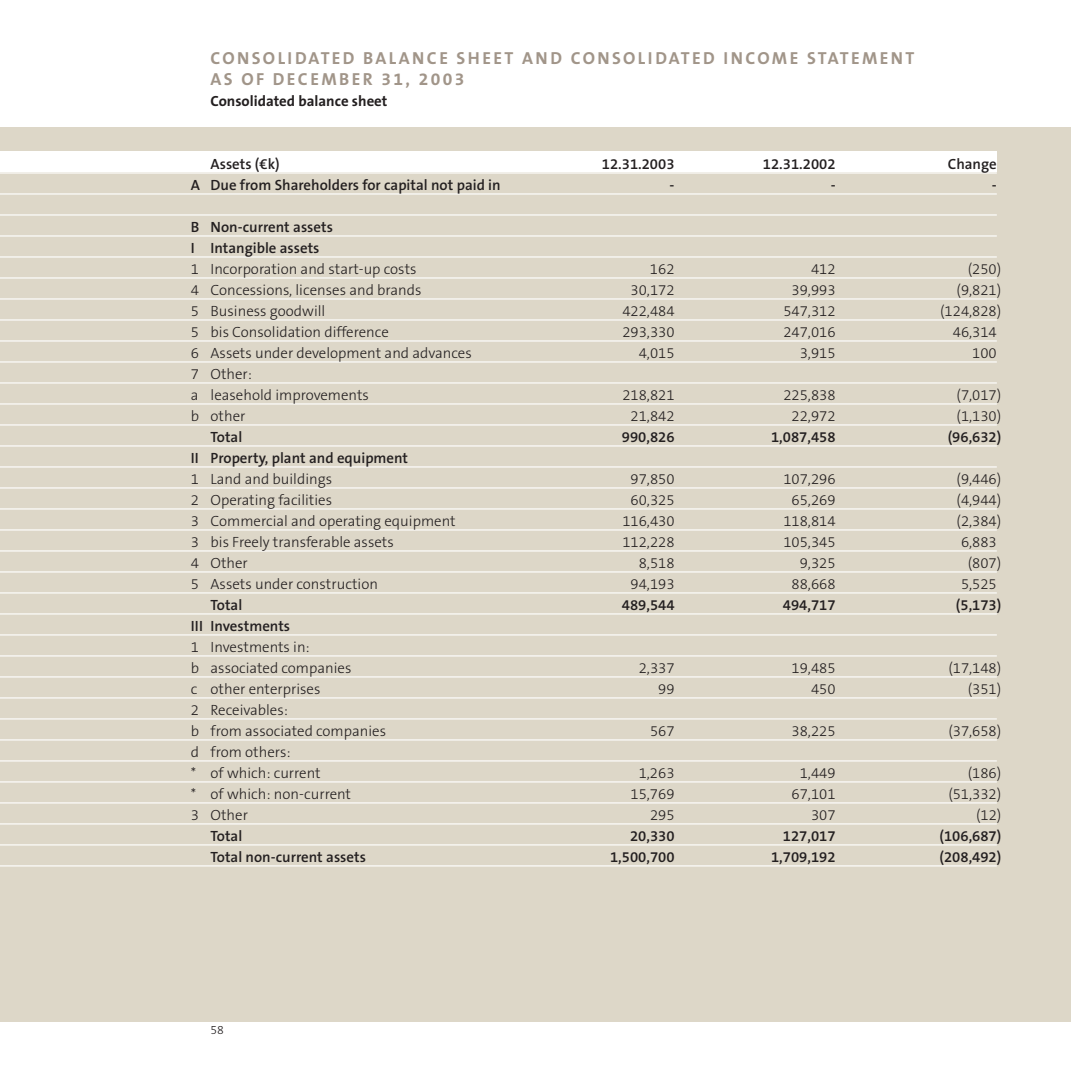
<style>
.page{position:relative;width:1071px;height:1071px;background:#fff}
.page>*{position:absolute;margin:0;border:0;box-sizing:border-box;transform-origin:0 0}
.t1{font:700 17.5px/21px "The Sans B7";letter-spacing:.135em;color:#a19589}
.t2{font:300 14.88px/21px "The Sans B3";color:#231f20}
.t3{font:600 14.88px/21px "The Sans B6";color:#231f20}
.t4{font:700 14.88px "The Sans";color:#231f20}
.t5{font:300 12.25px "The Sans B3";color:#231f20}
</style>
<div class="page">
<div style="left:0;top:127px;width:1056px;height:895px;background:#ddd7c8"></div>
<hr style="left:0;top:172px;width:997px;height:2px;background:#fff">
<hr style="left:0;top:193px;width:997px;height:2px;background:#fff">
<div style="left:0;top:151px;width:997px;height:21px;background:#fff"></div>
<hr style="left:0;top:214px;width:997px;height:2px;background:#fff">
<hr style="left:0;top:235px;width:997px;height:2px;background:#fff">
<hr style="left:0;top:256px;width:997px;height:2px;background:#fff">
<hr style="left:0;top:277px;width:997px;height:2px;background:#fff">
<hr style="left:0;top:298px;width:997px;height:2px;background:#fff">
<hr style="left:0;top:319px;width:997px;height:2px;background:#fff">
<hr style="left:0;top:340px;width:997px;height:2px;background:#fff">
<hr style="left:0;top:361px;width:997px;height:2px;background:#fff">
<hr style="left:0;top:382px;width:997px;height:2px;background:#fff">
<hr style="left:0;top:403px;width:997px;height:2px;background:#fff">
<hr style="left:0;top:424px;width:997px;height:2px;background:#fff">
<hr style="left:0;top:445px;width:997px;height:2px;background:#fff">
<hr style="left:0;top:466px;width:997px;height:2px;background:#fff">
<hr style="left:0;top:487px;width:997px;height:2px;background:#fff">
<hr style="left:0;top:508px;width:997px;height:2px;background:#fff">
<hr style="left:0;top:529px;width:997px;height:2px;background:#fff">
<hr style="left:0;top:550px;width:997px;height:2px;background:#fff">
<hr style="left:0;top:571px;width:997px;height:2px;background:#fff">
<hr style="left:0;top:592px;width:997px;height:2px;background:#fff">
<hr style="left:0;top:613px;width:997px;height:2px;background:#fff">
<hr style="left:0;top:634px;width:997px;height:2px;background:#fff">
<hr style="left:0;top:655px;width:997px;height:2px;background:#fff">
<hr style="left:0;top:676px;width:997px;height:2px;background:#fff">
<hr style="left:0;top:697px;width:997px;height:2px;background:#fff">
<hr style="left:0;top:718px;width:997px;height:2px;background:#fff">
<hr style="left:0;top:739px;width:997px;height:2px;background:#fff">
<hr style="left:0;top:760px;width:997px;height:2px;background:#fff">
<hr style="left:0;top:781px;width:997px;height:2px;background:#fff">
<hr style="left:0;top:802px;width:997px;height:2px;background:#fff">
<hr style="left:0;top:823px;width:997px;height:2px;background:#fff">
<hr style="left:0;top:844px;width:997px;height:2px;background:#fff">
<hr style="left:0;top:865px;width:997px;height:2px;background:#fff">
<div style="left:1056px;top:127px;width:15px;height:895px;background:#ddd7c8"></div>
<p class="t1" style="left:211px;top:49px;width:705px">CONSOLIDATED BALANCE SHEET AND CONSOLIDATED INCOME STATEMENT<br>AS OF DECEMBER 31, 2003</p>
<p class="t4" style="left:211px;top:96px;width:178px">Consolidated balance sheet</p>
<p class="t3" style="left:211px;top:155px;width:71px">Assets (€k)</p>
<p class="t3" style="left:602px;top:155px;width:74px">12.31.2003</p>
<p class="t3" style="left:763px;top:155px;width:74px">12.31.2002</p>
<p class="t3" style="left:948px;top:155px;width:51px">Change</p>
<p class="t3" style="left:191px;top:176px;width:311px">A Due from Shareholders for capital not paid in</p>
<p class="t3" style="left:670px;top:176px;width:6px">-</p>
<p class="t3" style="left:831px;top:176px;width:6px">-</p>
<p class="t3" style="left:992px;top:176px;width:6px">-</p>
<p class="t3" style="left:191px;top:218px;width:144px">B Non-current assets<br>I Intangible assets</p>
<p class="t2" style="left:191px;top:260px;width:227px">1 Incorporation and start-up costs</p>
<p class="t2" style="left:650px;top:260px;width:26px">162</p>
<p class="t2" style="left:811px;top:260px;width:26px">412</p>
<p class="t2" style="left:968px;top:260px;width:35px">(250)</p>
<p class="t2" style="left:191px;top:281px;width:232px">4 Concessions, licenses and brands</p>
<p class="t2" style="left:631px;top:281px;width:46px">30,172</p>
<p class="t2" style="left:792px;top:281px;width:46px">39,993</p>
<p class="t2" style="left:957px;top:281px;width:46px">(9,821)</p>
<p class="t2" style="left:191px;top:302px;width:136px">5 Business goodwill</p>
<p class="t2" style="left:622px;top:302px;width:54px">422,484</p>
<p class="t2" style="left:783px;top:302px;width:54px">547,312</p>
<p class="t2" style="left:940px;top:302px;width:63px">(124,828)</p>
<p class="t2" style="left:191px;top:323px;width:200px">5 bis Consolidation difference</p>
<p class="t2" style="left:622px;top:323px;width:54px">293,330</p>
<p class="t2" style="left:783px;top:323px;width:54px">247,016</p>
<p class="t2" style="left:953px;top:323px;width:46px">46,314</p>
<p class="t2" style="left:191px;top:344px;width:283px">6 Assets under development and advances</p>
<p class="t2" style="left:639px;top:344px;width:37px">4,015</p>
<p class="t2" style="left:800px;top:344px;width:37px">3,915</p>
<p class="t2" style="left:972px;top:344px;width:26px">100</p>
<p class="t2" style="left:191px;top:365px;width:180px">7 Other:<br>a leasehold improvements</p>
<p class="t2" style="left:622px;top:386px;width:54px">218,821</p>
<p class="t2" style="left:783px;top:386px;width:54px">225,838</p>
<p class="t2" style="left:957px;top:386px;width:46px">(7,017)</p>
<p class="t2" style="left:191px;top:407px;width:56px">b other</p>
<p class="t2" style="left:631px;top:407px;width:46px">21,842</p>
<p class="t2" style="left:792px;top:407px;width:46px">22,972</p>
<p class="t2" style="left:957px;top:407px;width:46px">(1,130)</p>
<p class="t3" style="left:211px;top:428px;width:33px">Total</p>
<p class="t3" style="left:622px;top:428px;width:54px">990,826</p>
<p class="t3" style="left:771px;top:428px;width:66px">1,087,458</p>
<p class="t3" style="left:948px;top:428px;width:55px">(96,632)</p>
<p class="t3" style="left:191px;top:449px;width:219px">II Property, plant and equipment</p>
<p class="t2" style="left:191px;top:470px;width:143px">1 Land and buildings</p>
<p class="t2" style="left:631px;top:470px;width:46px">97,850</p>
<p class="t2" style="left:783px;top:470px;width:54px">107,296</p>
<p class="t2" style="left:957px;top:470px;width:46px">(9,446)</p>
<p class="t2" style="left:191px;top:491px;width:143px">2 Operating facilities</p>
<p class="t2" style="left:631px;top:491px;width:46px">60,325</p>
<p class="t2" style="left:792px;top:491px;width:46px">65,269</p>
<p class="t2" style="left:957px;top:491px;width:46px">(4,944)</p>
<p class="t2" style="left:191px;top:512px;width:266px">3 Commercial and operating equipment</p>
<p class="t2" style="left:622px;top:512px;width:54px">116,430</p>
<p class="t2" style="left:783px;top:512px;width:54px">118,814</p>
<p class="t2" style="left:957px;top:512px;width:46px">(2,384)</p>
<p class="t2" style="left:191px;top:533px;width:205px">3 bis Freely transferable assets</p>
<p class="t2" style="left:622px;top:533px;width:54px">112,228</p>
<p class="t2" style="left:783px;top:533px;width:54px">105,345</p>
<p class="t2" style="left:961px;top:533px;width:37px">6,883</p>
<p class="t2" style="left:191px;top:554px;width:59px">4 Other</p>
<p class="t2" style="left:639px;top:554px;width:37px">8,518</p>
<p class="t2" style="left:800px;top:554px;width:37px">9,325</p>
<p class="t2" style="left:968px;top:554px;width:35px">(807)</p>
<p class="t2" style="left:191px;top:575px;width:189px">5 Assets under construction</p>
<p class="t2" style="left:631px;top:575px;width:46px">94,193</p>
<p class="t2" style="left:792px;top:575px;width:46px">88,668</p>
<p class="t2" style="left:961px;top:575px;width:37px">5,525</p>
<p class="t3" style="left:211px;top:596px;width:33px">Total</p>
<p class="t3" style="left:622px;top:596px;width:54px">489,544</p>
<p class="t3" style="left:783px;top:596px;width:54px">494,717</p>
<p class="t3" style="left:956px;top:596px;width:47px">(5,173)</p>
<p class="t3" style="left:191px;top:617px;width:101px">III Investments</p>
<p class="t2" style="left:191px;top:638px;width:162px">1 Investments in:<br>b associated companies</p>
<p class="t2" style="left:639px;top:659px;width:37px">2,337</p>
<p class="t2" style="left:792px;top:659px;width:46px">19,485</p>
<p class="t2" style="left:948px;top:659px;width:54px">(17,148)</p>
<p class="t2" style="left:191px;top:680px;width:131px">c other enterprises</p>
<p class="t2" style="left:658px;top:680px;width:18px">99</p>
<p class="t2" style="left:811px;top:680px;width:26px">450</p>
<p class="t2" style="left:968px;top:680px;width:35px">(351)</p>
<p class="t2" style="left:191px;top:701px;width:197px">2 Receivables:<br>b from associated companies</p>
<p class="t2" style="left:650px;top:722px;width:26px">567</p>
<p class="t2" style="left:792px;top:722px;width:46px">38,225</p>
<p class="t2" style="left:948px;top:722px;width:54px">(37,658)</p>
<p class="t2" style="left:191px;top:743px;width:131px">d from others:<br>* of which: current</p>
<p class="t2" style="left:639px;top:764px;width:37px">1,263</p>
<p class="t2" style="left:800px;top:764px;width:37px">1,449</p>
<p class="t2" style="left:968px;top:764px;width:35px">(186)</p>
<p class="t2" style="left:191px;top:785px;width:162px">* of which: non-current</p>
<p class="t2" style="left:631px;top:785px;width:46px">15,769</p>
<p class="t2" style="left:792px;top:785px;width:46px">67,101</p>
<p class="t2" style="left:948px;top:785px;width:54px">(51,332)</p>
<p class="t2" style="left:191px;top:806px;width:59px">3 Other</p>
<p class="t2" style="left:650px;top:806px;width:26px">295</p>
<p class="t2" style="left:811px;top:806px;width:26px">307</p>
<p class="t2" style="left:976px;top:806px;width:27px">(12)</p>
<p class="t3" style="left:211px;top:827px;width:33px">Total</p>
<p class="t3" style="left:630px;top:827px;width:46px">20,330</p>
<p class="t3" style="left:783px;top:827px;width:54px">127,017</p>
<p class="t3" style="left:940px;top:827px;width:63px">(106,687)</p>
<p class="t3" style="left:211px;top:848px;width:157px">Total non-current assets</p>
<p class="t3" style="left:610px;top:848px;width:66px">1,500,700</p>
<p class="t3" style="left:771px;top:848px;width:66px">1,709,192</p>
<p class="t3" style="left:940px;top:848px;width:63px">(208,492)</p>
<p class="t5" style="left:211px;top:1025px;width:15px">58</p>
</div>
